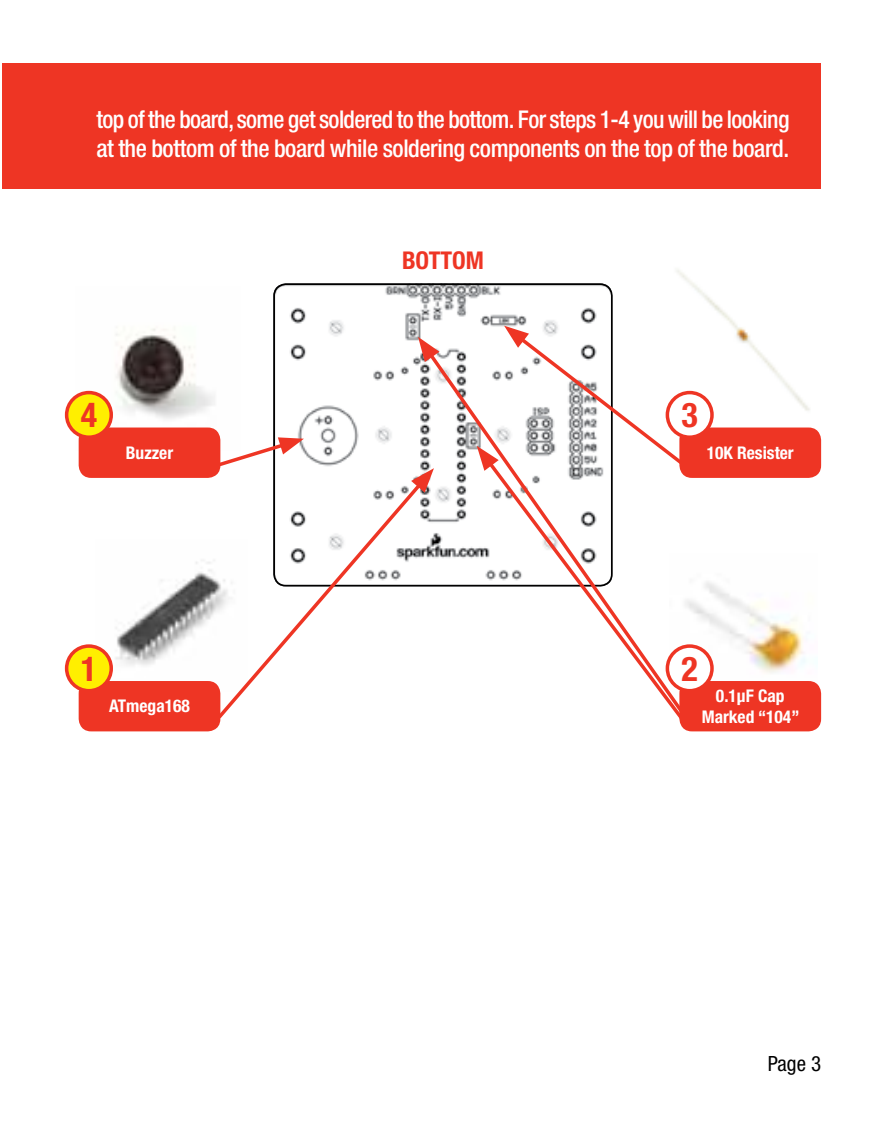
<style>
.page{position:relative;width:882px;height:1134px;background:#fff}
.page>*{position:absolute;margin:0;border:0;box-sizing:border-box;transform-origin:0 0}
.t1{font:700 condensed 33.95px "Helvetica Neue LT Pro";color:#ee3524}
.t2{font:500 condensed 24.5px/29.4px "Helvetica Neue LT Pro";letter-spacing:-.025em;color:#fff}
.t3{font:700 condensed 24.5px "Helvetica Neue LT Pro";color:#ee3524}
.t4{font:condensed 21px "Helvetica Neue LT Pro";color:#000}
.t5{font:700 condensed 17.5px/20.3px "Helvetica Neue LT Pro";color:#fff;text-align:center}
</style>
<div class="page">
<img style="left:276px;top:286px;width:334px;height:182px">
<img style="left:693px;top:582px;width:125px;height:103px">
<svg style="left:218px;top:437px;width:86px;height:36px"></svg>
<svg style="left:220px;top:478px;width:204px;height:244px"></svg>
<svg style="left:411px;top:468px;width:13px;height:25px"></svg>
<svg style="left:477px;top:326px;width:136px;height:22px"></svg>
<svg style="left:424px;top:348px;width:264px;height:370px"></svg>
<svg style="left:418px;top:337px;width:21px;height:25px"></svg>
<img style="left:97px;top:540px;width:150px;height:151px">
<img style="left:652px;top:269px;width:160px;height:159px">
<img style="left:76px;top:327px;width:164px;height:124px">
<div style="left:2px;top:63px;width:819px;height:126px;background:#ee3524"></div>
<div style="left:679px;top:681px;width:142px;height:50px;background:#ee3524;border-radius:13px"></div>
<div style="left:667px;top:646px;width:45px;height:45px;background:#fff;border-radius:50%"></div>
<div style="left:666px;top:644px;width:48px;height:48px;border:4px solid #ee3524;border-radius:50%"></div>
<div style="left:679px;top:428px;width:142px;height:50px;background:#ee3524;border-radius:13px"></div>
<div style="left:667px;top:393px;width:45px;height:44px;background:#fff;border-radius:50%"></div>
<div style="left:666px;top:391px;width:48px;height:48px;border:4px solid #ee3524;border-radius:50%"></div>
<div style="left:79px;top:681px;width:141px;height:50px;background:#ee3524;border-radius:13px"></div>
<div style="left:79px;top:428px;width:141px;height:50px;background:#ee3524;border-radius:13px"></div>
<div style="left:67px;top:646px;width:44px;height:45px;background:#ffef00;border-radius:50%"></div>
<div style="left:65px;top:644px;width:48px;height:48px;border:4px solid #ee3524;border-radius:50%"></div>
<div style="left:67px;top:393px;width:44px;height:44px;background:#ffef00;border-radius:50%"></div>
<div style="left:65px;top:391px;width:48px;height:48px;border:4px solid #ee3524;border-radius:50%"></div>
<p class="t2" style="left:96px;top:104px;width:694px">top of the board, some get soldered to the bottom. For steps 1-4 you will be looking at the bottom of the board while soldering components on the top of the board.</p>
<h1 class="t1" style="left:81px;top:395px;width:18px">4</h1>
<p class="t5" style="left:126px;top:443px;width:49px">Buzzer</p>
<h1 class="t1" style="left:81px;top:648px;width:18px">1</h1>
<p class="t5" style="left:109px;top:696px;width:82px">ATmega168</p>
<p class="t3" style="left:402px;top:246px;width:15px">BOTTOM</p>
<h1 class="t1" style="left:682px;top:395px;width:18px">3</h1>
<p class="t5" style="left:707px;top:443px;width:89px">10K Resister</p>
<h1 class="t1" style="left:682px;top:648px;width:18px">2</h1>
<p class="t5" style="left:702px;top:686px;width:99px">0.1μF Cap<br>Marked “104”</p>
<p class="t4" style="left:768px;top:1051px;width:55px">Page 3</p>
</div>
